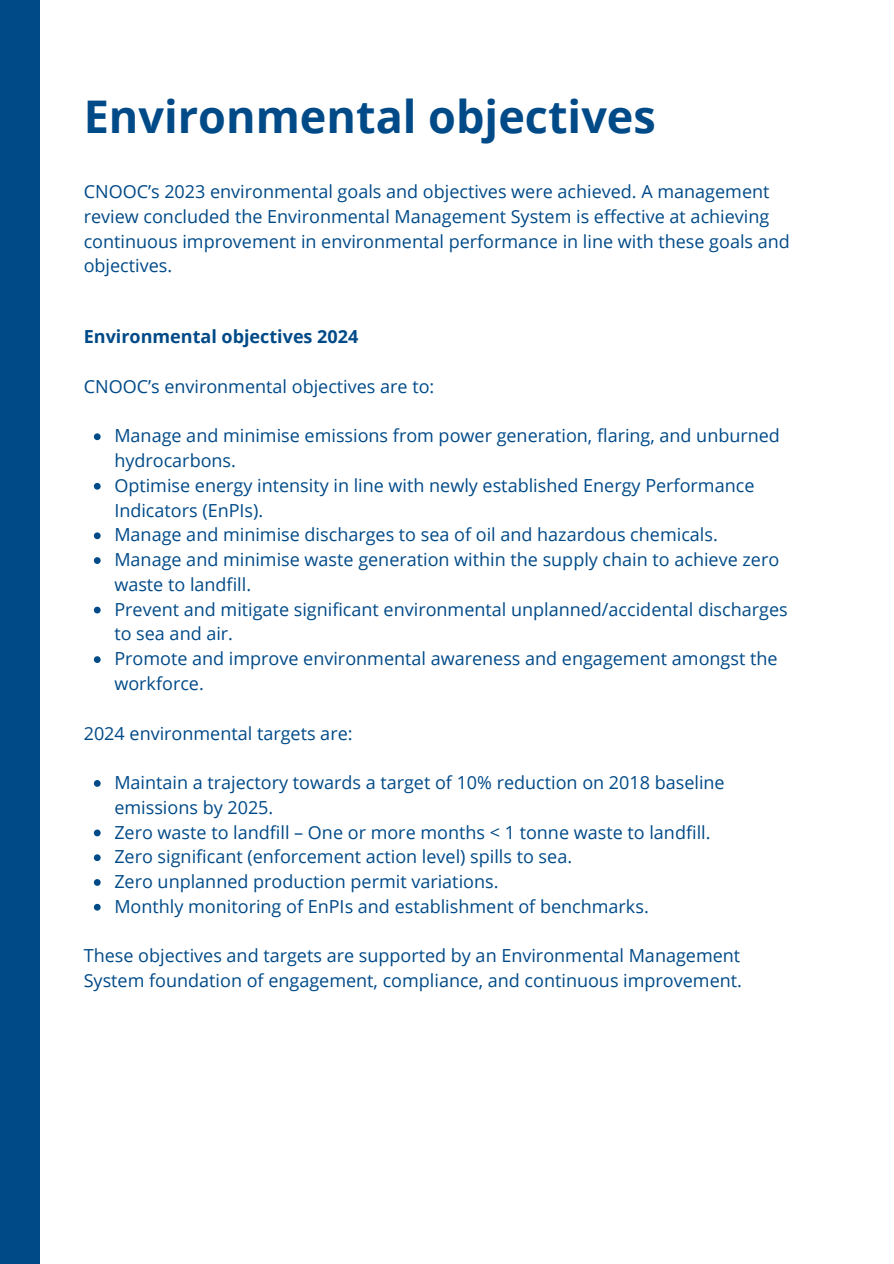
<style>
.page{position:relative;width:894px;height:1264px;background:#fff}
.page>*{position:absolute;margin:0;border:0;box-sizing:border-box;transform-origin:0 0}
.t1{font:700 45px "Open Sans";color:#004a88}
.t2{font:18px/24.8px "Open Sans";color:#004a88}
.t3{font:700 18px "Open Sans";color:#004a88}
</style>
<div class="page">
<div style="left:0;top:0;width:39px;height:1263px;background:#004a88"></div>
<svg style="left:94px;top:433px;width:7px;height:7px"></svg>
<svg style="left:94px;top:483px;width:7px;height:6px"></svg>
<svg style="left:94px;top:532px;width:7px;height:7px"></svg>
<svg style="left:94px;top:557px;width:7px;height:7px"></svg>
<svg style="left:94px;top:606px;width:7px;height:7px"></svg>
<svg style="left:94px;top:656px;width:7px;height:7px"></svg>
<svg style="left:94px;top:780px;width:7px;height:6px"></svg>
<svg style="left:94px;top:829px;width:7px;height:7px"></svg>
<svg style="left:94px;top:854px;width:7px;height:7px"></svg>
<svg style="left:94px;top:879px;width:7px;height:6px"></svg>
<svg style="left:94px;top:903px;width:7px;height:7px"></svg>
<h1 class="t1" style="left:84px;top:85px;width:573px">Environmental objectives</h1>
<p class="t2" style="left:84px;top:179px;width:707px">CNOOC’s 2023 environmental goals and objectives were achieved. A management review concluded the Environmental Management System is effective at achieving continuous improvement in environmental performance in line with these goals and objectives.</p>
<h2 class="t3" style="left:84px;top:324px;width:276px">Environmental objectives 2024</h2>
<p class="t2" style="left:84px;top:373px;width:352px">CNOOC’s environmental objectives are to:</p>
<p class="t2" style="left:114px;top:423px;width:667px">Manage and minimise emissions from power generation, flaring, and unburned hydrocarbons.</p>
<p class="t2" style="left:114px;top:472px;width:641px">Optimise energy intensity in line with newly established Energy Performance<br>Indicators (EnPIs).</p>
<p class="t2" style="left:114px;top:522px;width:604px">Manage and minimise discharges to sea of oil and hazardous chemicals.</p>
<p class="t2" style="left:114px;top:547px;width:666px">Manage and minimise waste generation within the supply chain to achieve zero waste to landfill.</p>
<p class="t2" style="left:114px;top:596px;width:674px">Prevent and mitigate significant environmental unplanned/accidental discharges to sea and air.</p>
<p class="t2" style="left:114px;top:646px;width:664px">Promote and improve environmental awareness and engagement amongst the workforce.</p>
<p class="t2" style="left:84px;top:720px;width:270px">2024 environmental targets are:</p>
<p class="t2" style="left:114px;top:769px;width:611px">Maintain a trajectory towards a target of 10% reduction on 2018 baseline emissions by 2025.</p>
<p class="t2" style="left:114px;top:819px;width:597px">Zero waste to landfill – One or more months &lt; 1 tonne waste to landfill.</p>
<p class="t2" style="left:114px;top:844px;width:459px">Zero significant (enforcement action level) spills to sea.</p>
<p class="t2" style="left:114px;top:868px;width:385px">Zero unplanned production permit variations.</p>
<p class="t2" style="left:114px;top:893px;width:535px">Monthly monitoring of EnPIs and establishment of benchmarks.</p>
<p class="t2" style="left:84px;top:943px;width:659px">These objectives and targets are supported by an Environmental Management<br>System foundation of engagement, compliance, and continuous improvement.</p>
</div>
